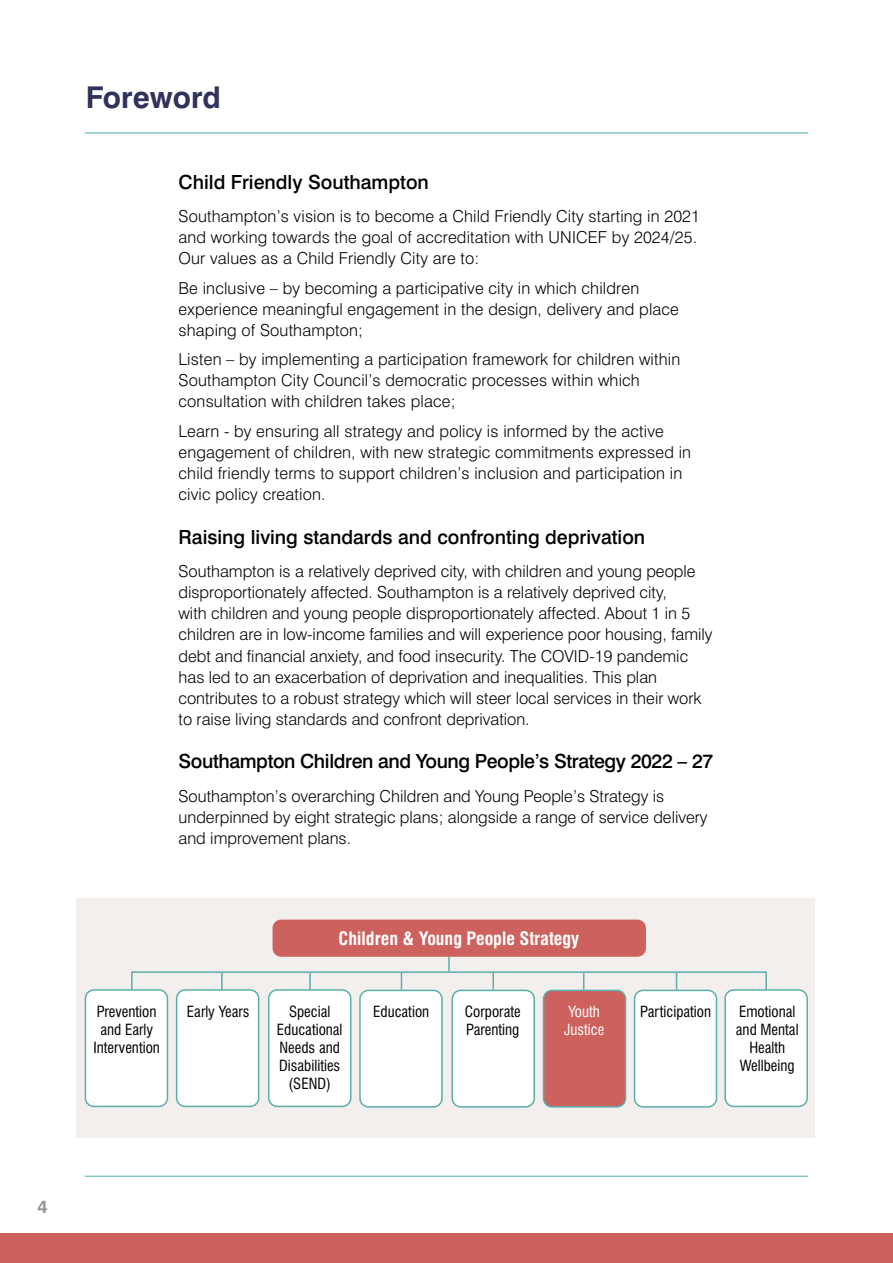
<style>
.page{position:relative;width:893px;height:1263px;background:#fff}
.page>*{position:absolute;margin:0;border:0;box-sizing:border-box;transform-origin:0 0}
.t1{font:700 30px "Swiss 721 BT";color:#30325b}
.t2{font:500 19.5px "Swiss 721 BT";color:#000}
.t3{font:500 19.5px "Swiss 721 BT";letter-spacing:-.02em;color:#000}
.t4{font:700 condensed 18px "Swiss 721 BT";color:#fff}
.t5{font:700 18px "Swiss 721 BT";color:#939393}
.t6{font:300 16.5px/21px "Swiss 721 BT";letter-spacing:.01em;color:#000}
.t7{font:condensed 15px/18px "Swiss 721 BT";color:#000;text-align:center}
.t8{font:condensed 15px/18px "Swiss 721 BT";color:#fff}
</style>
<div class="page">
<div style="left:77px;top:898px;width:738px;height:240px;background:#f2efec"></div>
<div style="left:85px;top:990px;width:82px;height:116px;background:#fff;border-radius:9px"></div>
<div style="left:85px;top:989px;width:83px;height:118px;border:2px solid #5baeab;border-radius:9px"></div>
<div style="left:177px;top:990px;width:82px;height:116px;background:#fff;border-radius:9px"></div>
<div style="left:176px;top:989px;width:83px;height:118px;border:2px solid #5baeab;border-radius:9px"></div>
<div style="left:269px;top:990px;width:82px;height:116px;background:#fff;border-radius:9px"></div>
<div style="left:268px;top:989px;width:83px;height:118px;border:2px solid #5baeab;border-radius:9px"></div>
<div style="left:360px;top:990px;width:82px;height:117px;background:#fff;border-radius:9px"></div>
<div style="left:359px;top:990px;width:84px;height:117px;border:2px solid #5baeab;border-radius:9px"></div>
<div style="left:452px;top:990px;width:82px;height:117px;background:#fff;border-radius:9px"></div>
<div style="left:451px;top:990px;width:84px;height:117px;border:2px solid #5baeab;border-radius:9px"></div>
<div style="left:543px;top:990px;width:82px;height:117px;background:#cd615e;border-radius:9px"></div>
<div style="left:543px;top:990px;width:83px;height:117px;border:2px solid #5baeab;border-radius:9px"></div>
<div style="left:634px;top:990px;width:82px;height:117px;background:#fff;border-radius:9px"></div>
<div style="left:634px;top:990px;width:83px;height:117px;border:2px solid #5baeab;border-radius:9px"></div>
<div style="left:725px;top:990px;width:82px;height:116px;background:#fff;border-radius:9px"></div>
<div style="left:724px;top:989px;width:84px;height:118px;border:2px solid #5baeab;border-radius:9px"></div>
<div style="left:0;top:1233px;width:893px;height:30px;background:#cd615e"></div>
<hr style="left:85px;top:133px;width:723px;height:1px;background:#4cada9">
<hr style="left:85px;top:1176px;width:723px;height:1px;background:#4cada9">
<div style="left:273px;top:919px;width:373px;height:38px;background:#cd615e;border-radius:9px"></div>
<div style="left:131px;top:971px;width:636px;height:19px;border:2px solid #5baeab"></div>
<svg style="left:448px;top:957px;width:2px;height:14px"></svg>
<svg style="left:221px;top:973px;width:2px;height:17px"></svg>
<svg style="left:309px;top:973px;width:2px;height:17px"></svg>
<svg style="left:401px;top:973px;width:1px;height:17px"></svg>
<svg style="left:492px;top:973px;width:2px;height:17px"></svg>
<svg style="left:583px;top:973px;width:1px;height:17px"></svg>
<svg style="left:676px;top:973px;width:1px;height:17px"></svg>
<h1 class="t1" style="left:86px;top:79px;width:137px">Foreword</h1>
<p class="t2" style="left:179px;top:170px;width:252px">Child Friendly Southampton</p>
<p class="t6" style="left:179px;top:206px;width:523px">Southampton’s vision is to become a Child Friendly City starting in 2021 and working towards the goal of accreditation with UNICEF by 2024/25.<br>Our values as a Child Friendly City are to:</p>
<p class="t6" style="left:179px;top:277px;width:502px">Be inclusive – by becoming a participative city in which children experience meaningful engagement in the design, delivery and place shaping of Southampton;</p>
<p class="t6" style="left:179px;top:349px;width:503px">Listen – by implementing a participation framework for children within<br>Southampton City Council’s democratic processes within which consultation with children takes place;</p>
<p class="t6" style="left:179px;top:420px;width:514px">Learn - by ensuring all strategy and policy is informed by the active engagement of children, with new strategic commitments expressed in child friendly terms to support children’s inclusion and participation in civic policy creation.</p>
<p class="t2" style="left:179px;top:525px;width:468px">Raising living standards and confronting deprivation</p>
<p class="t6" style="left:179px;top:561px;width:535px">Southampton is a relatively deprived city, with children and young people disproportionately affected. Southampton is a relatively deprived city,<br>with children and young people disproportionately affected. About 1 in 5 children are in low-income families and will experience poor housing, family debt and financial anxiety, and food insecurity. The COVID-19 pandemic has led to an exacerbation of deprivation and inequalities. This plan contributes to a robust strategy which will steer local services in their work to raise living standards and confront deprivation.</p>
<p class="t3" style="left:179px;top:749px;width:536px">Southampton Children and Young People’s Strategy 2022 – 27</p>
<p class="t6" style="left:179px;top:785px;width:530px">Southampton’s overarching Children and Young People’s Strategy is underpinned by eight strategic plans; alongside a range of service delivery and improvement plans.</p>
<p class="t4" style="left:339px;top:927px;width:242px">Children &amp; Young People Strategy</p>
<p class="t7" style="left:93px;top:1003px;width:68px">Prevention and Early<br>Intervention</p>
<p class="t7" style="left:187px;top:1003px;width:64px">Early Years</p>
<p class="t7" style="left:277px;top:1003px;width:67px">Special<br>Educational<br>Needs and<br>Disabilities (SEND)</p>
<p class="t7" style="left:373px;top:1003px;width:58px">Education</p>
<p class="t7" style="left:465px;top:1003px;width:57px;text-align:left">Corporate<br>Parenting</p>
<p class="t8" style="left:564px;top:1003px;width:42px">Youth<br>Justice</p>
<p class="t7" style="left:640px;top:1003px;width:72px">Participation</p>
<p class="t7" style="left:736px;top:1003px;width:64px">Emotional and Mental<br>Health<br>Wellbeing</p>
<p class="t5" style="left:37px;top:1195px;width:12px">4</p>
</div>
